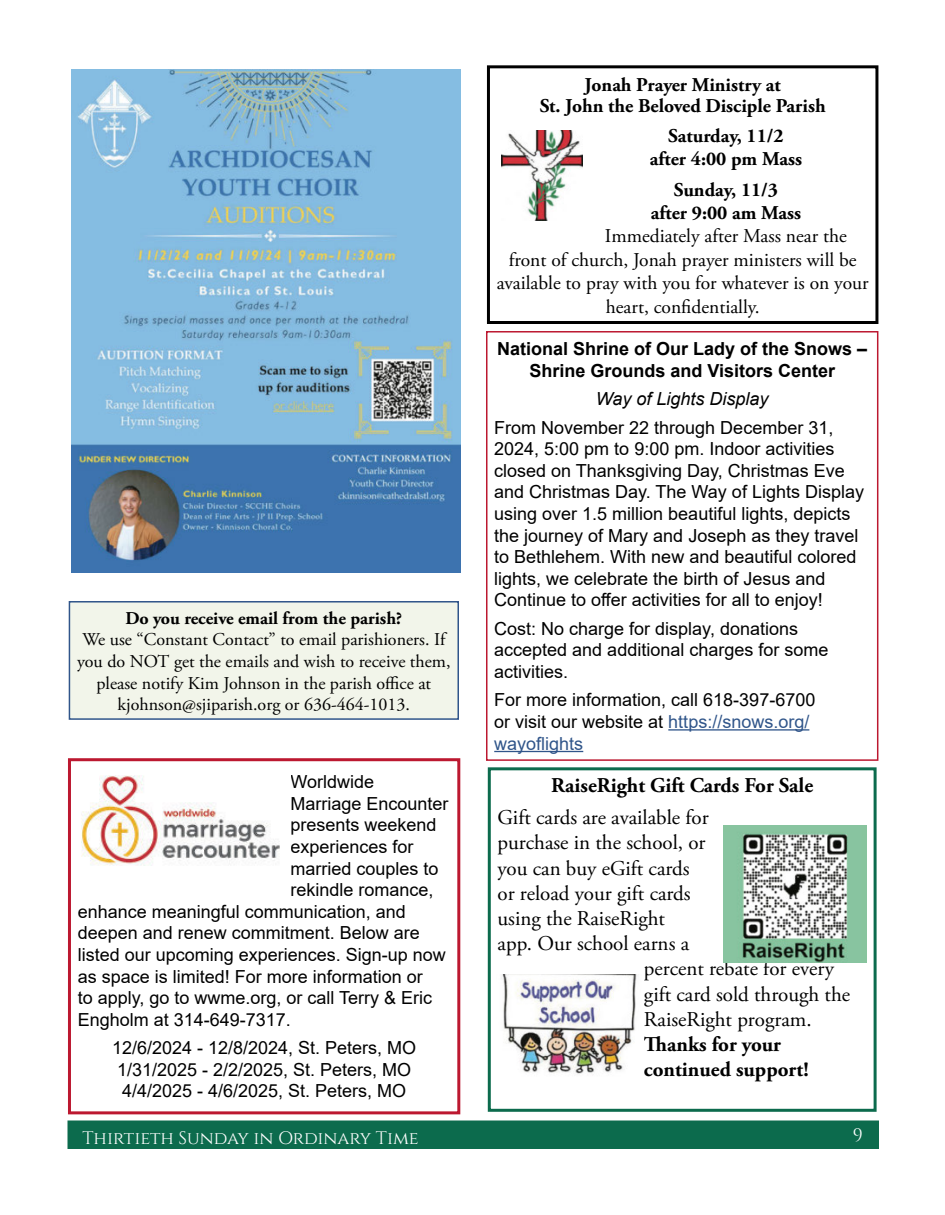
<style>
.page{position:relative;width:945px;height:1215px;background:#fff}
.page>*{position:absolute;margin:0;border:0;box-sizing:border-box;transform-origin:0 0}
.Pastor_Letter_body{font:21px "Adobe Garamond Pro";color:#000}
.Pastor_Letter_body-2{font:700 21px "Adobe Garamond Pro";color:#000}
.Letter_body{font:19.5px "Adobe Garamond Pro";color:#000}
.Letter_body-2{font:700 19.5px/21px "Adobe Garamond Pro";color:#000;text-align:center}
.Pastor_Letter_body-3{font:18px/21.6px "Snjtxp Arial";color:#000}
.Pastor_Letter_body-4{font:18px/21.6px "Bdwhmd Arial";color:#000}
.Pastor_Letter_body-5{font:18px/21.6px "Adobe Garamond Pro";color:#000;text-align:center}
.Pastor_Letter_body-6{font:700 18px/21.6px "Arial";color:#000;text-align:center}
.Pastor_Letter_body-7{font:700 18px "Adobe Garamond Pro";color:#000}
.t1{font:18px "Ktfmvd Cinzel";color:#fff}
.Pastor_Letter_body-8{font:italic 18px "Arial";color:#000}
.t2{font:18px "Vcnsqq Cinzel";color:#fff}
.s1{font-family:"Bdwhmd Arial"}
.s2{font-family:"Snjtxp Arial";color:#30558a}
</style>
<div class="page">
<div style="left:68px;top:1121px;width:810px;height:27px;background:#0c6b4d"></div>
<div style="left:68px;top:1120px;width:811px;height:29px;border:2px solid #0c6b4d"></div>
<div style="left:69px;top:602px;width:389px;height:117px;background:#f2f5ea"></div>
<div style="left:69px;top:601px;width:390px;height:119px;border:2px solid #30558a"></div>
<div style="left:68px;top:758px;width:392px;height:356px;border:3px solid #bc1830"></div>
<img style="left:81px;top:775px;width:199px;height:91px">
<img style="left:72px;top:70px;width:389px;height:503px">
<hr style="left:668px;top:729px;width:141px;height:2px;background:#30558a">
<hr style="left:494px;top:751px;width:89px;height:1px;background:#30558a">
<div style="left:486px;top:331px;width:392px;height:430px;border:2px solid #bc1830"></div>
<div style="left:488px;top:767px;width:389px;height:345px;border:3px solid #0c6b4d"></div>
<img style="left:723px;top:825px;width:144px;height:138px">
<div style="left:487px;top:65px;width:391px;height:259px;border:3px solid #000"></div>
<img style="left:502px;top:131px;width:81px;height:90px">
<img style="left:501px;top:974px;width:136px;height:100px">
<p class="Pastor_Letter_body-7" style="left:126px;top:608px;width:278px">Do you receive email from the parish?</p>
<p class="Pastor_Letter_body-5" style="left:77px;top:629px;width:375px">We use “Constant Contact” to email parishioners. If you do NOT get the emails and wish to receive them, please notify Kim Johnson in the parish office at kjohnson@sjiparish.org or 636-464-1013.</p>
<p class="Pastor_Letter_body-4" style="left:290px;top:771px;width:85px">Worldwide</p>
<p class="Pastor_Letter_body-3" style="left:290px;top:793px;width:160px">Marriage Encounter</p>
<p class="Pastor_Letter_body-4" style="left:290px;top:814px;width:148px">presents weekend</p>
<p class="Pastor_Letter_body-4" style="left:290px;top:836px;width:125px">experiences for</p>
<p class="Pastor_Letter_body-4" style="left:290px;top:857px;width:150px">married couples to</p>
<p class="Pastor_Letter_body-4" style="left:290px;top:879px;width:145px">rekindle romance,</p>
<p class="Pastor_Letter_body-3" style="left:78px;top:901px;width:330px">enhance meaningful communication, and</p>
<p class="Pastor_Letter_body-4" style="left:78px;top:922px;width:344px">deepen and renew commitment. Below are</p>
<p class="Pastor_Letter_body-3" style="left:78px;top:944px;width:370px">listed our upcoming experiences. Sign-up now</p>
<p class="Pastor_Letter_body-4" style="left:78px;top:965px;width:347px">as space is limited! For more information or</p>
<p class="Pastor_Letter_body-3" style="left:78px;top:987px;width:356px">to apply, go to wwme.org, or call Terry &amp; Eric</p>
<p class="Pastor_Letter_body-3" style="left:78px;top:1009px;width:215px">Engholm at 314-649-7317.</p>
<p class="Pastor_Letter_body-3" style="left:112px;top:1037px;width:306px">12/6/2024 - 12/8/2024, St. Peters, MO</p>
<p class="Pastor_Letter_body-3" style="left:117px;top:1059px;width:296px">1/31/2025 - 2/2/2025, St. Peters, MO</p>
<p class="Pastor_Letter_body-3" style="left:122px;top:1080px;width:286px">4/4/2025 - 4/6/2025, St. Peters, MO</p>
<p class="Letter_body-2" style="left:540px;top:75px;width:288px">Jonah Prayer Ministry at<br>St. John the Beloved Disciple Parish</p>
<p class="Letter_body-2" style="left:650px;top:125px;width:154px;line-height:23.4px">Saturday, 11/2 after 4:00 pm Mass</p>
<p class="Letter_body-2" style="left:674px;top:179px;width:106px">Sunday, 11/3</p>
<p class="Letter_body-2" style="left:651px;top:203px;width:152px">after 9:00 am Mass</p>
<p class="Letter_body" style="left:605px;top:225px;width:243px">Immediately after Mass near the</p>
<p class="Letter_body" style="left:509px;top:248px;width:349px">front of church, Jonah prayer ministers will be</p>
<p class="Letter_body" style="left:497px;top:271px;width:373px">available to pray with you for whatever is on your</p>
<p class="Letter_body" style="left:606px;top:295px;width:155px">heart, confidentially.</p>
<p class="Pastor_Letter_body-6" style="left:497px;top:338px;width:372px">National Shrine of Our Lady of the Snows –<br>Shrine Grounds and Visitors Center</p>
<p class="Pastor_Letter_body-8" style="left:596px;top:387px;width:174px">Way of Lights Display</p>
<p class="Pastor_Letter_body-3" style="left:494px;top:416px;width:371px">From November 22 through December 31, <span class="s1">2024, 5:00 pm to 9:00 pm. Indoor activities </span>closed on Thanksgiving Day, Christmas Eve and Christmas Day. The Way of Lights Display using over 1.5 million beautiful lights, depicts the journey of Mary and Joseph as they travel <span class="s1">to Bethlehem. With new and beautiful colored </span>lights, we celebrate the birth of Jesus and Continue to offer activities for all to enjoy!</p>
<p class="Pastor_Letter_body-3" style="left:494px;top:618px;width:336px">Cost: No charge for display, donations accepted and additional charges for some <span class="s1">activities.</span></p>
<p class="Pastor_Letter_body-4" style="left:494px;top:689px;width:323px">For more information, call 618-397-6700 or visit our website at <span class="s2">https://snows.org/ wayoflights</span></p>
<p class="Pastor_Letter_body-2" style="left:551px;top:773px;width:264px">RaiseRight Gift Cards For Sale</p>
<p class="Pastor_Letter_body" style="left:498px;top:805px;width:213px">Gift cards are available for</p>
<p class="Pastor_Letter_body" style="left:498px;top:830px;width:210px">purchase in the school, or</p>
<p class="Pastor_Letter_body" style="left:498px;top:855px;width:194px">you can buy eGift cards</p>
<p class="Pastor_Letter_body" style="left:498px;top:881px;width:195px">or reload your gift cards</p>
<p class="Pastor_Letter_body" style="left:498px;top:906px;width:169px">using the RaiseRight</p>
<p class="Pastor_Letter_body" style="left:498px;top:931px;width:193px">app. Our school earns a</p>
<p class="Pastor_Letter_body" style="left:644px;top:956px;width:191px">percent rebate for every</p>
<p class="Pastor_Letter_body" style="left:644px;top:981px;width:208px">gift card sold through the</p>
<p class="Pastor_Letter_body" style="left:644px;top:1007px;width:169px">RaiseRight program.</p>
<p class="Pastor_Letter_body-2" style="left:644px;top:1032px;width:139px">Thanks for your</p>
<p class="Pastor_Letter_body-2" style="left:644px;top:1057px;width:166px">continued support!</p>
<p class="t1" style="left:82px;top:1127px;width:338px">Thirtieth Sunday in Ordinary Time</p>
<p class="t2" style="left:853px;top:1125px;width:12px">9</p>
</div>
